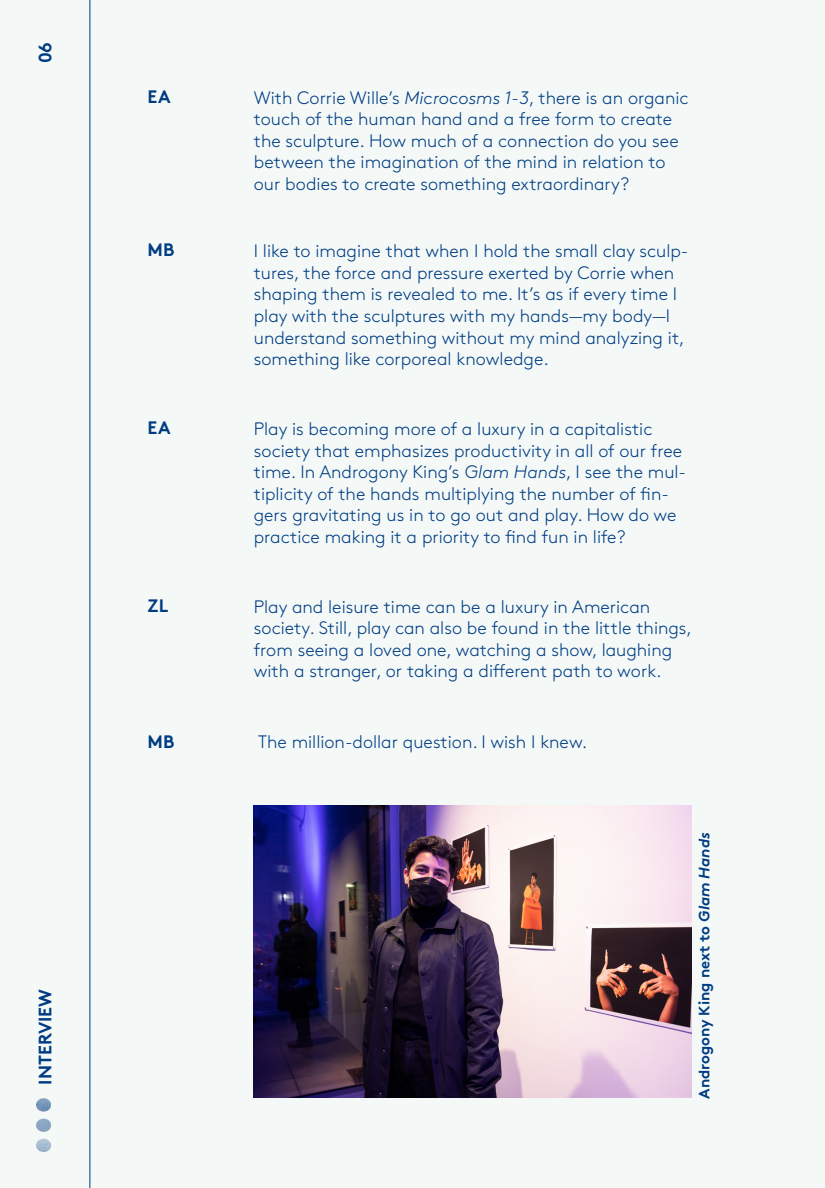
<style>
.page{position:relative;width:825px;height:1188px;background:#f4f9f8}
.page>*{position:absolute;margin:0;border:0;box-sizing:border-box;transform-origin:0 0}
.t1{font:300 18px/21.6px "Brown";color:#003c81}
.t2{font:700 18px "Brown";color:#003c81}
.t3{font:700 15px "Brown";color:#003c81}
.s1{font-style:italic}
</style>
<div class="page">
<img style="left:37px;top:1098px;width:13px;height:54px">
<hr style="left:90px;top:0;width:1px;height:1188px;background:#003c81">
<img style="left:253px;top:806px;width:438px;height:292px">
<p class="t2" style="left:31px;top:63px;width:23px;rotate:-90deg">06</p>
<p class="t2" style="left:31px;top:1084px;width:97px;rotate:-90deg">INTERVIEW</p>
<p class="t2" style="left:148px;top:82px;width:24px">EA</p>
<p class="t1" style="left:254px;top:85px;width:436px">With Corrie Wille’s <span class="s1">Microcosms 1-3</span>, there is an organic touch of the human hand and a free form to create the sculpture. How much of a connection do you see between the imagination of the mind in relation to our bodies to create something extraordinary?</p>
<p class="t2" style="left:148px;top:235px;width:28px">MB</p>
<p class="t1" style="left:254px;top:239px;width:436px">I like to imagine that when I hold the small clay sculp&shy;tures, the force and pressure exerted by Corrie when shaping them is revealed to me. It’s as if every time I play with the sculptures with my hands—my body—I understand something without my mind analyzing it, something like corporeal knowledge.</p>
<p class="t2" style="left:148px;top:413px;width:24px">EA</p>
<p class="t1" style="left:254px;top:417px;width:434px">Play is becoming more of a luxury in a capitalistic society that emphasizes productivity in all of our free time. In Androgony King’s <span class="s1">Glam Hands</span>, I see the mul&shy;tiplicity of the hands multiplying the number of fin&shy;gers gravitating us in to go out and play. How do we practice making it a priority to find fun in life?</p>
<p class="t2" style="left:148px;top:591px;width:22px">ZL</p>
<p class="t1" style="left:254px;top:594px;width:440px">Play and leisure time can be a luxury in American society. Still, play can also be found in the little things, from seeing a loved one, watching a show, laughing with a stranger, or taking a different path to work.</p>
<p class="t2" style="left:148px;top:727px;width:28px">MB</p>
<p class="t1" style="left:258px;top:730px;width:331px">The million-dollar question. I wish I knew.</p>
<p class="t3" style="left:692px;top:1099px;width:268px;rotate:-90deg">Androgony King next to <span class="s1">Glam Hands</span></p>
</div>
